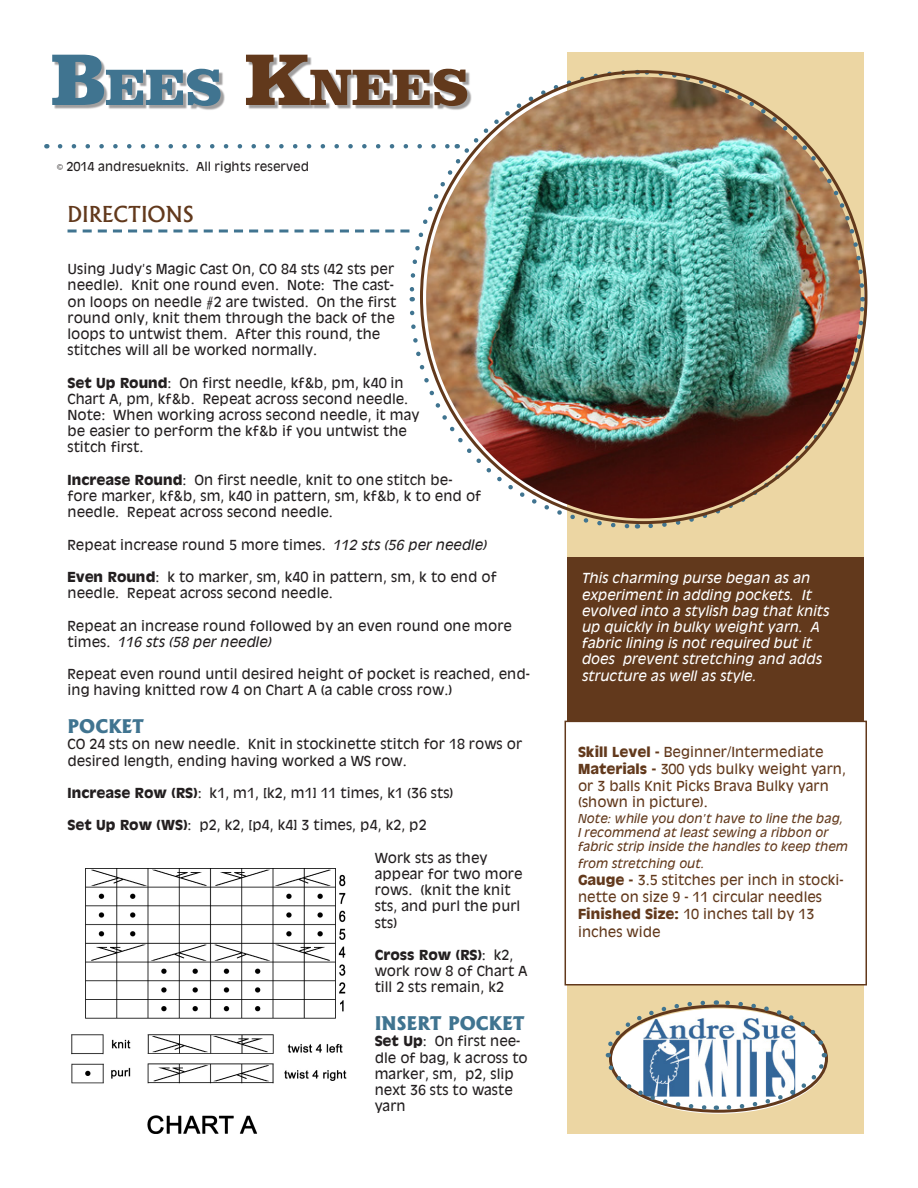
<style>
.page{position:relative;width:918px;height:1188px;background:#fff}
.page>*{position:absolute;margin:0;border:0;box-sizing:border-box;transform-origin:0 0}
.t1{font:900 52.5px "Clarendon BT";letter-spacing:-.02em;color:#62391c}
.SectionHeaderUnderli{font:500 21px "Albertus";color:#62391c}
.Heading{font:800 18px "Albertus";color:#407490}
.Body{font:13.5px/16.2px "Antique Olive";color:#231f20}
.t2{font:13.5px/16.2px "Antique Olive";color:#62391c}
.SideWhiteInfoPanel{font:italic 13.5px/16.2px "Antique Olive";color:#fff}
.t3{font:italic 12px/14.4px "Antique Olive";color:#62391c}
.t4{font:12px "Antique Olive";color:#231f20}
.s1{font-size:75px;color:#407490}
.s2{color:#407490}
.s3{font-size:75px}
.s4{font-weight:700}
.s5{font-style:italic}
</style>
<div class="page">
<div style="left:567px;top:52px;width:297px;height:1082px;background:#ecd6a3"></div>
<svg style="left:68px;top:230px;width:339px;height:3px"></svg>
<div style="left:54px;top:57px;width:417px;height:53px;background:#231f20;opacity:.43"></div>
<img style="left:71px;top:869px;width:276px;height:265px">
<svg style="left:60px;top:144px;width:347px;height:4px"></svg>
<div style="left:567px;top:558px;width:297px;height:170px;background:#62391c"></div>
<svg style="left:605px;top:1000px;width:223px;height:112px"></svg>
<div style="left:565px;top:721px;width:301px;height:264px;background:#fff"></div>
<div style="left:565px;top:721px;width:302px;height:265px;border:2px solid #62391c"></div>
<img style="left:426px;top:77px;width:435px;height:441px">
<img style="left:646px;top:301px;width:221px;height:228px">
<img style="left:639px;top:70px;width:228px;height:220px">
<img style="left:407px;top:68px;width:221px;height:229px">
<img style="left:410px;top:308px;width:225px;height:221px">
<p class="t1" style="left:51px;top:54px;width:419px"><span class="s1">B</span><span class="s2">EES</span> <span class="s3">K</span>NEES</p>
<p class="t4" style="left:57px;top:159px;width:254px">© 2014 andresueknits. All rights reserved</p>
<p class="SectionHeaderUnderli" style="left:68px;top:201px;width:128px">DIRECTIONS</p>
<p class="Body" style="left:68px;top:261px;width:330px">Using Judy’s Magic Cast On, CO 84 sts (42 sts per needle). Knit one round even. Note: The cast&shy;on loops on needle #2 are twisted. On the first round only, knit them through the back of the loops to untwist them. After this round, the stitches will all be worked normally.</p>
<p class="Body" style="left:68px;top:374px;width:353px"><span class="s4">Set Up Round</span>: On first needle, kf&amp;b, pm, k40 in Chart A, pm, kf&amp;b. Repeat across second needle.<br>Note: When working across second needle, it may be easier to perform the kf&amp;b if you untwist the stitch first.</p>
<p class="Body" style="left:68px;top:471px;width:415px"><span class="s4">Increase Round</span>: On first needle, knit to one stitch be&shy;fore marker, kf&amp;b, sm, k40 in pattern, sm, kf&amp;b, k to end of needle. Repeat across second needle.</p>
<p class="Body" style="left:68px;top:536px;width:421px">Repeat increase round 5 more times. <span class="s5">112 sts (56 per needle)</span></p>
<p class="Body" style="left:68px;top:569px;width:431px"><span class="s4">Even Round</span>: k to marker, sm, k40 in pattern, sm, k to end of needle. Repeat across second needle.</p>
<p class="Body" style="left:68px;top:617px;width:446px">Repeat an increase round followed by an even round one more times. <span class="s5">116 sts (58 per needle)</span></p>
<p class="Body" style="left:68px;top:666px;width:464px">Repeat even round until desired height of pocket is reached, end&shy;ing having knitted row 4 on Chart A (a cable cross row.)</p>
<p class="Heading" style="left:68px;top:715px;width:78px">POCKET</p>
<p class="Body" style="left:68px;top:736px;width:456px">CO 24 sts on new needle. Knit in stockinette stitch for 18 rows or desired length, ending having worked a WS row.</p>
<p class="Body" style="left:68px;top:785px;width:388px"><span class="s4">Increase Row (RS)</span>: k1, m1, [k2, m1] 11 times, k1 (36 sts)</p>
<p class="Body" style="left:68px;top:817px;width:361px"><span class="s4">Set Up Row (WS)</span>: p2, k2, [p4, k4] 3 times, p4, k2, p2</p>
<p class="Body" style="left:375px;top:849px;width:149px">Work sts as they appear for two more rows. (knit the knit sts, and purl the purl sts)</p>
<p class="Body" style="left:375px;top:947px;width:155px"><span class="s4">Cross Row (RS)</span>: k2, work row 8 of Chart A till 2 sts remain, k2</p>
<p class="Heading" style="left:375px;top:1012px;width:151px">INSERT POCKET</p>
<p class="Body" style="left:375px;top:1033px;width:155px"><span class="s4">Set Up</span>: On first nee&shy;dle of bag, k across to marker, sm, p2, slip next 36 sts to waste yarn</p>
<p class="SideWhiteInfoPanel" style="left:582px;top:570px;width:249px">This charming purse began as an experiment in adding pockets. It evolved into a stylish bag that knits up quickly in bulky weight yarn. A fabric lining is not required but it does prevent stretching and adds structure as well as style.</p>
<p class="t2" style="left:578px;top:743px;width:247px"><span class="s4">Skill Level -</span> Beginner/Intermediate</p>
<p class="t2" style="left:578px;top:761px;width:270px"><span class="s4">Materials -</span> 300 yds bulky weight yarn, or 3 balls Knit Picks Brava Bulky yarn (shown in picture).</p>
<p class="t3" style="left:578px;top:811px;width:272px">Note: while you don’t have to line the bag,<br>I recommend at least sewing a ribbon or fabric strip inside the handles to keep them</p>
<p class="t3" style="left:578px;top:856px;width:128px">from stretching out.</p>
<p class="t2" style="left:578px;top:872px;width:267px"><span class="s4">Gauge -</span> 3.5 stitches per inch in stocki&shy;nette on size 9 - 11 circular needles</p>
<p class="t2" style="left:578px;top:906px;width:238px"><span class="s4">Finished Size:</span> 10 inches tall by 13</p>
<p class="t2" style="left:578px;top:924px;width:84px">inches wide</p>
</div>
